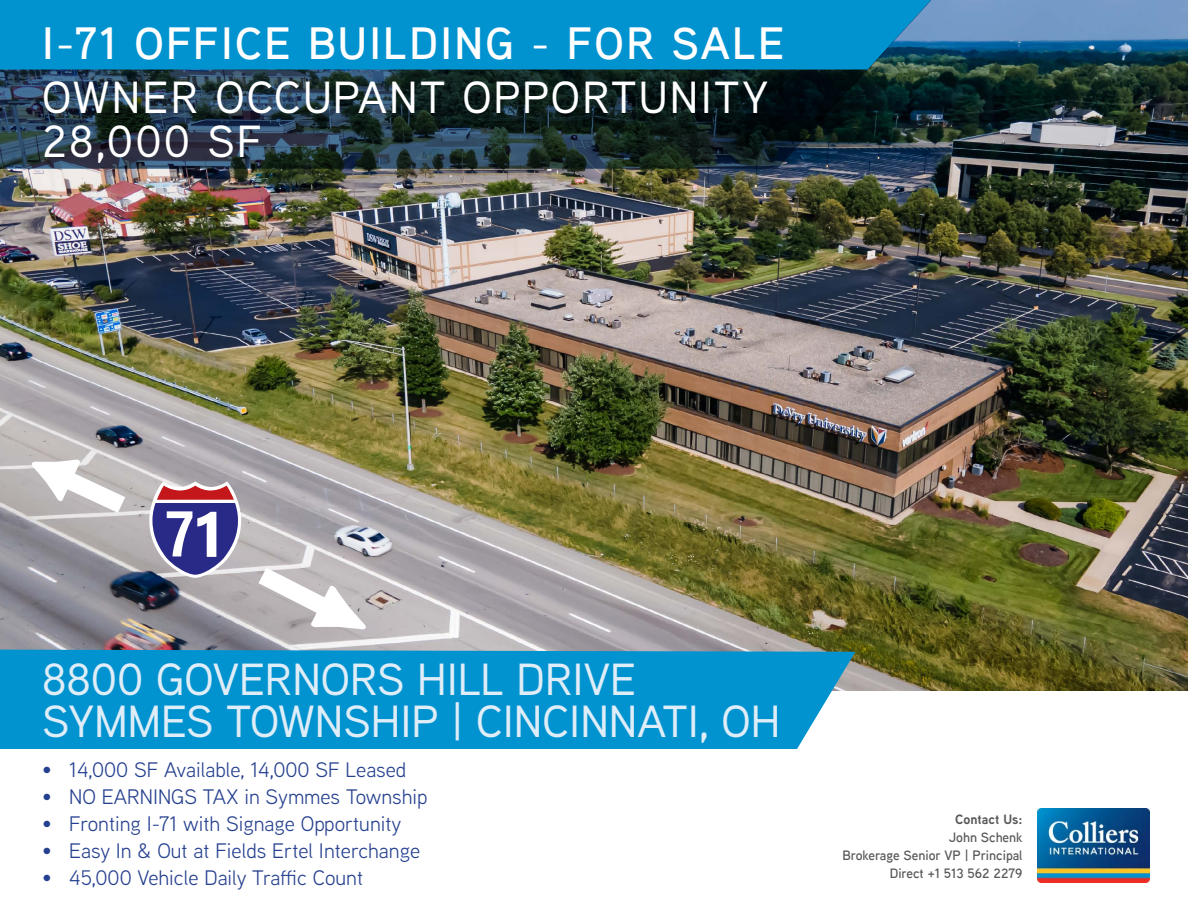
<style>
.page{position:relative;width:1188px;height:918px;background:#fff}
.page>*{position:absolute;margin:0;border:0;box-sizing:border-box;transform-origin:0 0}
.t1{font:700 63px "Gadugi";color:#fff}
.t2{font:500 45px/42px "Aaux Next";color:#deedf7}
.t3{font:500 45px/43.8px "Aaux Next";letter-spacing:.05em;color:#fff}
.t4{font:600 45px "Aaux Next";letter-spacing:.05em;color:#fff}
.t5{font:21px "Aaux Next";color:#25408f}
.t6{font:600 13.5px/18px "Aaux Next";color:#58595b;text-align:right}
.t7{font:700 13.5px "Aaux Next";color:#58595b}
</style>
<div class="page">
<img style="left:0;top:0;width:1188px;height:690px">
<svg style="left:0;top:0;width:932px;height:169px;background:#1a2d35"></svg>
<div style="left:0;top:0;width:931px;height:70px;background:#0093d0"></div>
<div style="left:0;top:650px;width:855px;height:99px;background:#0093d0"></div>
<img style="left:1037px;top:809px;width:112px;height:73px">
<svg style="left:149px;top:481px;width:92px;height:97px"></svg>
<svg style="left:32px;top:459px;width:93px;height:54px"></svg>
<svg style="left:259px;top:568px;width:107px;height:61px"></svg>
<h2 class="t4" style="left:42px;top:12px;width:744px">I-71 OFFICE BUILDING - FOR SALE</h2>
<h2 class="t3" style="left:42px;top:74px;width:728px">OWNER OCCUPANT OPPORTUNITY<br>28,000 SF</h2>
<h1 class="t1" style="left:191px;top:497px;width:38px">1</h1>
<h2 class="t2" style="left:42px;top:657px;width:740px">8800 GOVERNORS HILL DRIVE<br>SYMMES TOWNSHIP | CINCINNATI, OH</h2>
<p class="t5" style="left:42px;top:756px;width:366px">• 14,000 SF Available, 14,000 SF Leased</p>
<p class="t5" style="left:42px;top:783px;width:387px">• NO EARNINGS TAX in Symmes Township</p>
<p class="t5" style="left:42px;top:810px;width:361px">• Fronting I-71 with Signage Opportunity</p>
<p class="t5" style="left:42px;top:837px;width:379px">• Easy In &amp; Out at Fields Ertel Interchange</p>
<p class="t5" style="left:42px;top:864px;width:322px">• 45,000 Vehicle Daily Traffic Count</p>
<p class="t7" style="left:955px;top:810px;width:69px">Contact Us:</p>
<p class="t6" style="left:842px;top:828px;width:182px">John Schenk<br>Brokerage Senior VP | Principal<br>Direct +1 513 562 2279</p>
</div>
